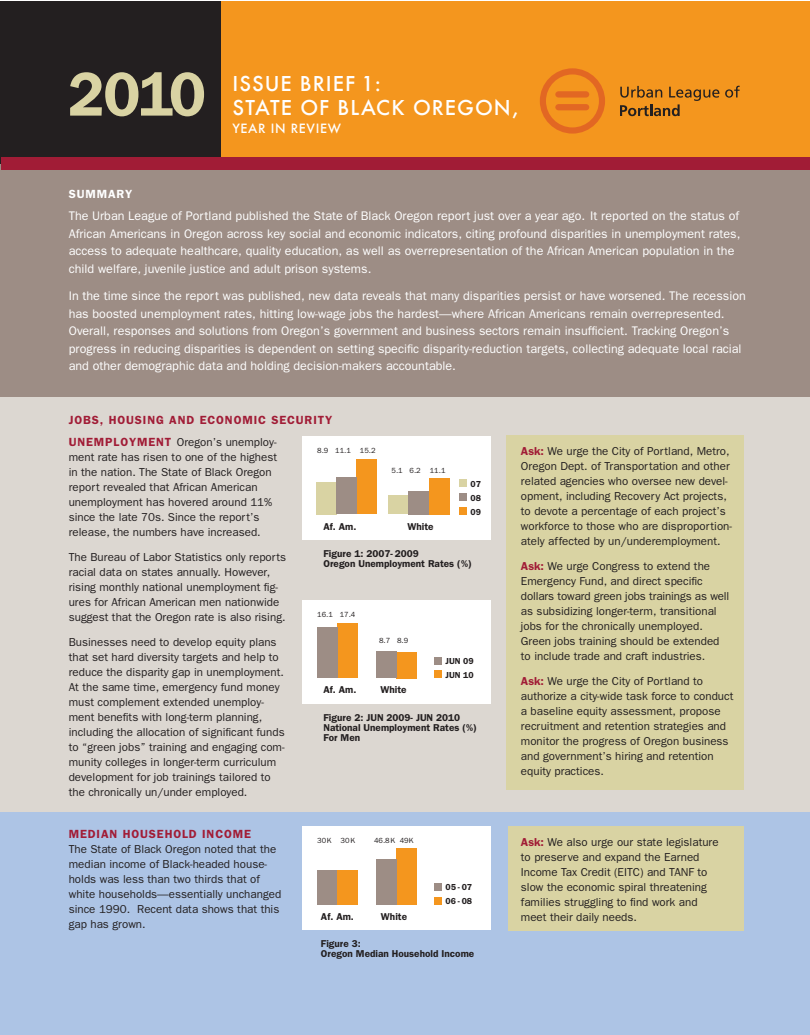
<style>
.page{position:relative;width:810px;height:1035px;background:#fff}
.page>*{position:absolute;margin:0;border:0;box-sizing:border-box;transform-origin:0 0}
.t1{font:600 61.25px "Franklin Gothic IT Cby BT";color:#d9d3a3}
.t2{font:500 20px/24px "Futura";letter-spacing:.05em;color:#fff}
.t3{font:12.5px/17.5px "Franklin Gothic";color:#fff}
.t4{font:500 12.5px "Futura";letter-spacing:.05em;color:#fff}
.t5{font:600 11.88px "Franklin Gothic";letter-spacing:.075em;color:#a11c36}
.t6{font:600 11.88px "Franklin Gothic";letter-spacing:.075em;color:#fff}
.t7{font:11.5px/15px "Franklin Gothic";color:#231f20}
.t8{font:600 10px/10px "Franklin Gothic";color:#231f20}
.t9{font:600 8.75px/14px "Franklin Gothic";color:#231f20}
.t10{font:7.5px "Franklin Gothic";color:#231f20}
.s1{font-weight:600;font-size:11.88px;color:#a11c36}
.s2{font-weight:600;color:#a11c36}
</style>
<div class="page">
<div style="left:0;top:396px;width:810px;height:616px;background:#d9d3cc"></div>
<div style="left:0;top:813px;width:810px;height:222px;background:#adc4e5"></div>
<div style="left:0;top:150px;width:810px;height:246px;background:#9d8d85"></div>
<div style="left:22px;top:1px;width:788px;height:163px;background:#f4961e"></div>
<div style="left:0;top:1px;width:220px;height:163px;background:#231f20"></div>
<div style="left:506px;top:435px;width:237px;height:354px;background:#d9d3a3"></div>
<div style="left:1px;top:158px;width:809px;height:12px;background:#a11c36"></div>
<svg style="left:540px;top:68px;width:65px;height:66px"></svg>
<div style="left:555px;top:91px;width:34px;height:7px;background:#e26723;border-radius:3px"></div>
<div style="left:555px;top:104px;width:34px;height:6px;background:#e26723;border-radius:3px"></div>
<svg style="left:725px;top:86px;width:15px;height:12px"></svg>
<svg style="left:620px;top:86px;width:99px;height:30px"></svg>
<div style="left:508px;top:826px;width:235px;height:105px;background:#d9d3a3"></div>
<div style="left:303px;top:436px;width:188px;height:104px;background:#fff"></div>
<div style="left:356px;top:459px;width:21px;height:55px;background:#f4961e"></div>
<div style="left:316px;top:482px;width:20px;height:32px;background:#d9d3a3"></div>
<div style="left:336px;top:478px;width:20px;height:36px;background:#9d8d85"></div>
<div style="left:429px;top:478px;width:20px;height:36px;background:#f4961e"></div>
<div style="left:389px;top:496px;width:20px;height:18px;background:#d9d3a3"></div>
<div style="left:409px;top:491px;width:20px;height:23px;background:#9d8d85"></div>
<div style="left:459px;top:479px;width:8px;height:8px;background:#d9d3a3"></div>
<div style="left:459px;top:493px;width:8px;height:8px;background:#9d8d85"></div>
<div style="left:459px;top:507px;width:8px;height:7px;background:#f4961e"></div>
<div style="left:303px;top:600px;width:188px;height:104px;background:#fff"></div>
<div style="left:338px;top:623px;width:20px;height:55px;background:#f4961e"></div>
<div style="left:318px;top:628px;width:20px;height:50px;background:#9d8d85"></div>
<div style="left:396px;top:652px;width:21px;height:26px;background:#f4961e"></div>
<div style="left:376px;top:651px;width:20px;height:27px;background:#9d8d85"></div>
<div style="left:434px;top:657px;width:8px;height:7px;background:#9d8d85"></div>
<div style="left:434px;top:671px;width:8px;height:7px;background:#f4961e"></div>
<div style="left:303px;top:826px;width:188px;height:104px;background:#fff"></div>
<div style="left:318px;top:870px;width:20px;height:34px;background:#9d8d85"></div>
<div style="left:396px;top:848px;width:21px;height:56px;background:#f4961e"></div>
<div style="left:376px;top:859px;width:20px;height:45px;background:#9d8d85"></div>
<div style="left:434px;top:883px;width:8px;height:8px;background:#9d8d85"></div>
<div style="left:434px;top:897px;width:8px;height:7px;background:#f4961e"></div>
<div style="left:337px;top:870px;width:21px;height:34px;background:#f4961e"></div>
<h1 class="t1" style="left:68px;top:56px;width:140px">2010</h1>
<h2 class="t2" style="left:232px;top:72px;width:288px">ISSUE BRIEF 1:<br>STATE OF BLACK OREGON,</h2>
<p class="t4" style="left:232px;top:120px;width:110px">YEAR IN REVIEW</p>
<p class="t6" style="left:69px;top:187px;width:65px">SUMMARY</p>
<p class="t3" style="left:69px;top:207px;width:673px">The Urban League of Portland published the State of Black Oregon report just over a year ago. It reported on the status of African Americans in Oregon across key social and economic indicators, citing profound disparities in unemployment rates, access to adequate healthcare, quality education, as well as overrepresentation of the African American population in the child welfare, juvenile justice and adult prison systems.</p>
<p class="t3" style="left:69px;top:287px;width:679px">In the time since the report was published, new data reveals that many disparities persist or have worsened. The recession has boosted unemployment rates, hitting low-wage jobs the hardest—where African Americans remain overrepresented.<br>Overall, responses and solutions from Oregon’s government and business sectors remain insufficient. Tracking Oregon’s progress in reducing disparities is dependent on setting specific disparity-reduction targets, collecting adequate local racial and other demographic data and holding decision-makers accountable.</p>
<p class="t5" style="left:69px;top:413px;width:265px">JOBS, HOUSING AND ECONOMIC SECURITY</p>
<p class="t7" style="left:69px;top:434px;width:210px"><span class="s1">UNEMPLOYMENT</span> Oregon’s unemploy&shy;ment rate has risen to one of the highest in the nation. The State of Black Oregon report revealed that African American unemployment has hovered around 11% since the late 70s. Since the report’s release, the numbers have increased.</p>
<p class="t7" style="left:69px;top:549px;width:219px">The Bureau of Labor Statistics only reports racial data on states annually. However, rising monthly national unemployment fig&shy;ures for African American men nationwide suggest that the Oregon rate is also rising.</p>
<p class="t7" style="left:69px;top:634px;width:217px">Businesses need to develop equity plans that set hard diversity targets and help to reduce the disparity gap in unemployment.<br>At the same time, emergency fund money must complement extended unemploy&shy;ment benefits with long-term planning, including the allocation of significant funds to “green jobs” training and engaging com&shy;munity colleges in longer-term curriculum development for job trainings tailored to the chronically un/under employed.</p>
<p class="t5" style="left:69px;top:827px;width:184px">MEDIAN HOUSEHOLD INCOME</p>
<p class="t7" style="left:69px;top:841px;width:214px">The State of Black Oregon noted that the median income of Black-headed house&shy;holds was less than two thirds that of white households—essentially unchanged since 1990. Recent data shows that this gap has grown.</p>
<p class="t10" style="left:317px;top:446px;width:60px">8.9 11.1 15.2</p>
<p class="t10" style="left:392px;top:466px;width:56px">5.1 6.2 11.1</p>
<p class="t9" style="left:471px;top:477px;width:12px;text-align:justify">07<br>08<br>09</p>
<p class="t8" style="left:323px;top:521px;width:34px">Af. Am.</p>
<p class="t8" style="left:407px;top:521px;width:28px">White</p>
<p class="t8" style="left:323px;top:549px;width:150px">Figure 1: 2007- 2009<br>Oregon Unemployment Rates (%)</p>
<p class="t10" style="left:317px;top:610px;width:40px">16.1 17.4</p>
<p class="t10" style="left:379px;top:636px;width:31px">8.7 8.9</p>
<p class="t9" style="left:446px;top:654px;width:30px">JUN 09<br>JUN 10</p>
<p class="t8" style="left:323px;top:685px;width:34px">Af. Am.</p>
<p class="t8" style="left:380px;top:685px;width:28px">White</p>
<p class="t8" style="left:323px;top:713px;width:155px">Figure 2: JUN 2009- JUN 2010<br>National Unemployment Rates (%)<br>For Men</p>
<p class="t10" style="left:317px;top:836px;width:39px">30K 30K</p>
<p class="t10" style="left:374px;top:836px;width:41px">46.8K 49K</p>
<p class="t9" style="left:446px;top:880px;width:28px">05 - 07<br>06 - 08</p>
<p class="t8" style="left:321px;top:911px;width:34px">Af. Am.</p>
<p class="t8" style="left:381px;top:911px;width:28px">White</p>
<p class="t8" style="left:321px;top:939px;width:155px">Figure 3:<br>Oregon Median Household Income</p>
<p class="t7" style="left:521px;top:444px;width:213px"><span class="s2">Ask:</span> We urge the City of Portland, Metro, Oregon Dept. of Transportation and other related agencies who oversee new devel&shy;opment, including Recovery Act projects, to devote a percentage of each project’s workforce to those who are disproportion&shy;ately affected by un/underemployment.</p>
<p class="t7" style="left:521px;top:559px;width:210px"><span class="s2">Ask:</span> We urge Congress to extend the Emergency Fund, and direct specific dollars toward green jobs trainings as well as subsidizing longer-term, transitional jobs for the chronically unemployed.<br>Green jobs training should be extended to include trade and craft industries.</p>
<p class="t7" style="left:521px;top:674px;width:214px"><span class="s2">Ask:</span> We urge the City of Portland to authorize a city-wide task force to conduct a baseline equity assessment, propose recruitment and retention strategies and monitor the progress of Oregon business and government’s hiring and retention equity practices.</p>
<p class="t7" style="left:521px;top:835px;width:199px"><span class="s2">Ask:</span> We also urge our state legislature to preserve and expand the Earned Income Tax Credit (EITC) and TANF to slow the economic spiral threatening families struggling to find work and meet their daily needs.</p>
</div>
